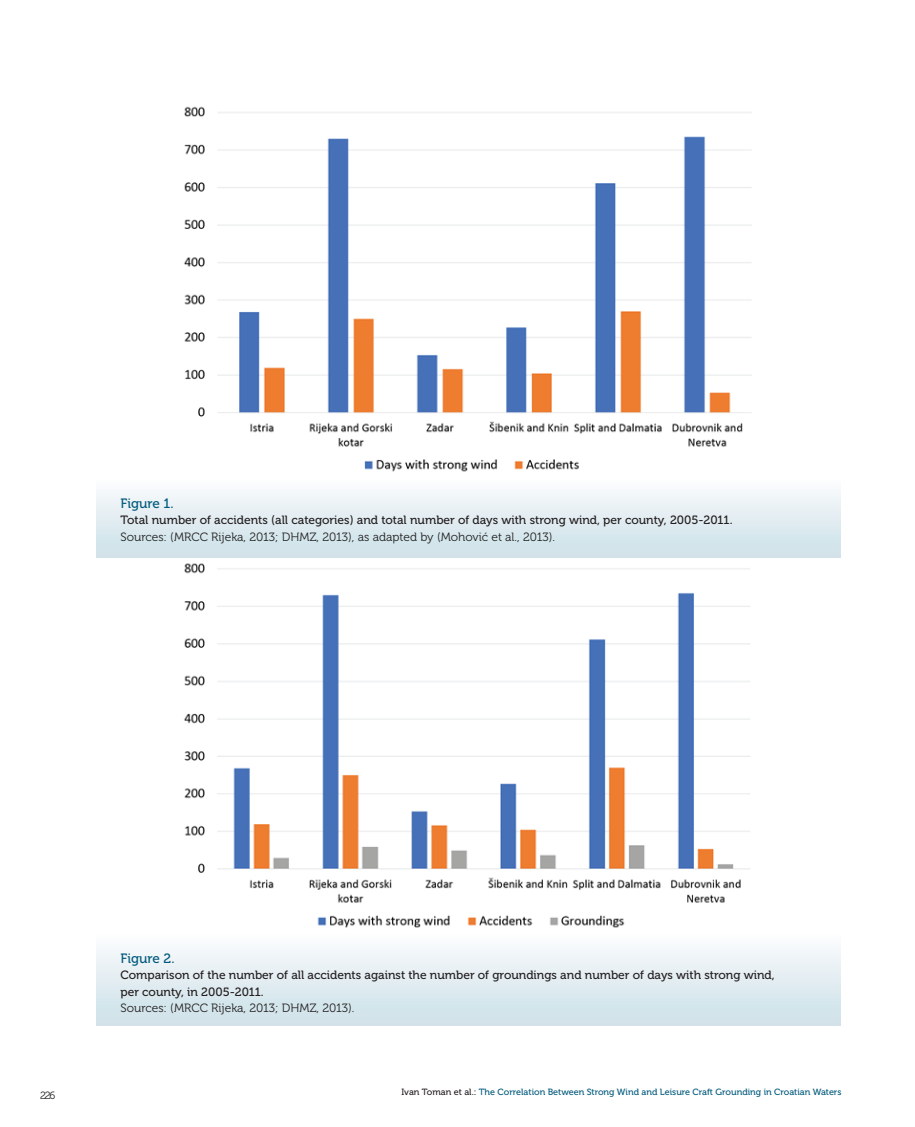
<style>
.page{position:relative;width:915px;height:1127px;background:#fff}
.page>*{position:absolute;margin:0;border:0;box-sizing:border-box;transform-origin:0 0}
.Figure{font:13.5px "Museo 500";color:#00597c}
.Figure-2{font:12px/16.5px "Museo 500";color:#231f20}
.Figure-3{font:12px "Museo 300";color:#231f20}
.t1{font:10.5px "Museo 300";color:#231f20}
.t2{font:9px "Museo 500";color:#00597c}
.s1{color:#231f20}
</style>
<div class="page">
<div style="left:96px;top:477px;width:744px;height:80px;background:linear-gradient(to bottom,#fdfdfe,#cde1e8)"></div>
<div style="left:96px;top:932px;width:744px;height:94px;background:linear-gradient(to bottom,#fdfdfe,#cde1e8)"></div>
<img style="left:184px;top:106px;width:568px;height:366px">
<img style="left:184px;top:563px;width:566px;height:365px">
<p class="Figure" style="left:120px;top:495px;width:55px">Figure 1.</p>
<p class="Figure-2" style="left:120px;top:512px;width:613px">Total number of accidents (all categories) and total number of days with strong wind, per county, 2005-2011.</p>
<p class="Figure-3" style="left:120px;top:530px;width:436px">Sources: (MRCC Rijeka, 2013; DHMZ, 2013), as adapted by (Mohović et al., 2013).</p>
<p class="Figure" style="left:120px;top:950px;width:56px">Figure 2.</p>
<p class="Figure-2" style="left:120px;top:967px;width:655px">Comparison of the number of all accidents against the number of groundings and number of days with strong wind, per county, in 2005-2011.</p>
<p class="Figure-3" style="left:120px;top:1001px;width:235px">Sources: (MRCC Rijeka, 2013; DHMZ, 2013).</p>
<p class="t1" style="left:40px;top:1090px;width:17px">226</p>
<p class="t2" style="left:401px;top:1087px;width:441px"><span class="s1">Ivan Toman et al.:</span> The Correlation Between Strong Wind and Leisure Craft Grounding in Croatian Waters</p>
</div>
